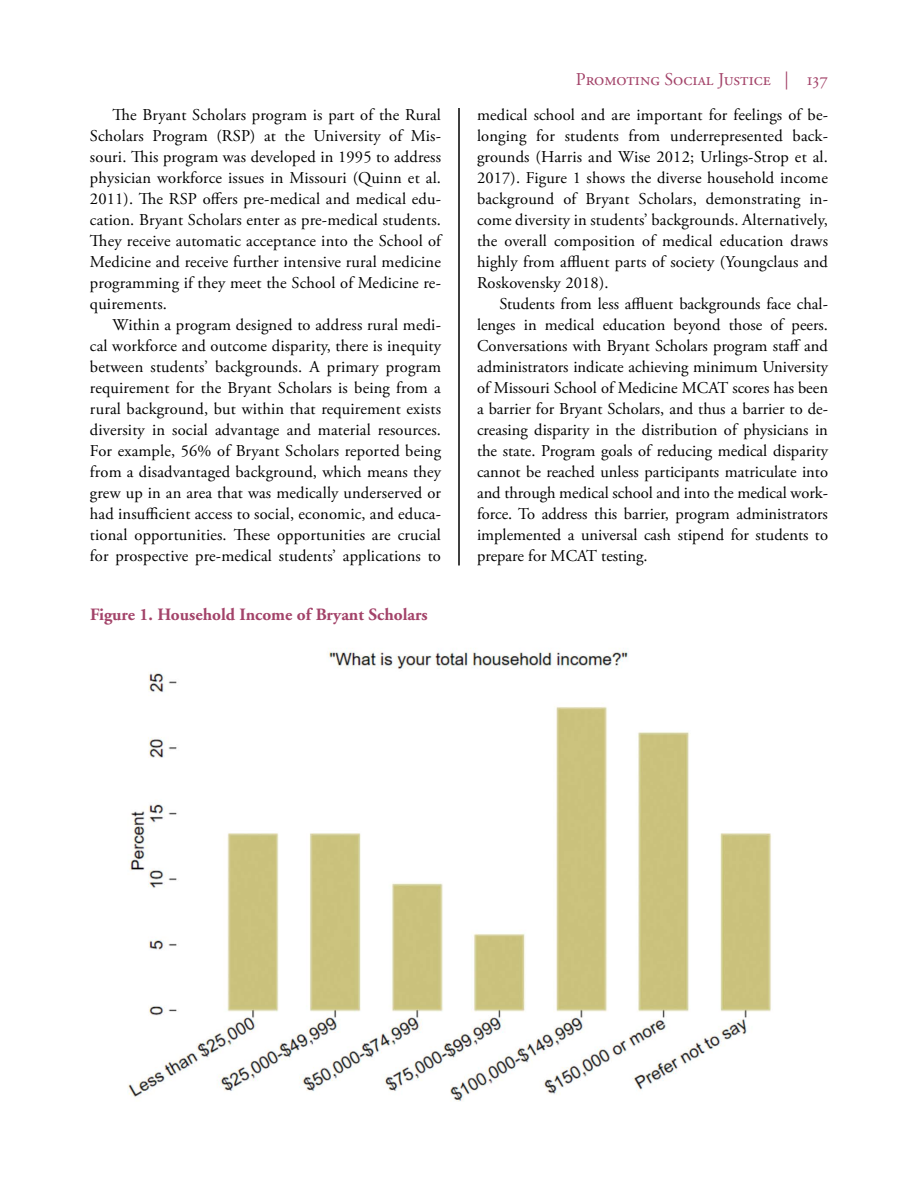
<style>
.page{position:relative;width:918px;height:1188px;background:#fff}
.page>*{position:absolute;margin:0;border:0;box-sizing:border-box;transform-origin:0 0}
.t1{font:18px "Adobe Garamond Regular SC";color:#a34369}
.t2{font:700 17.25px "Adobe Garamond";color:#a34369}
.t3{font:16.5px/21px "Adobe Garamond Pro";letter-spacing:.01em;color:#000;text-align:justify}
</style>
<div class="page">
<hr style="left:458px;top:108px;width:2px;height:458px;background:#000">
<img style="left:128px;top:648px;width:644px;height:454px">
<p class="t3" style="left:90px;top:105px;width:353px;text-indent:23px">The Bryant Scholars program is part of the Rural Scholars Program (RSP) at the University of Mis&shy;souri. This program was developed in 1995 to address physician workforce issues in Missouri (Quinn et al.<br>2011). The RSP offers pre-medical and medical edu&shy;cation. Bryant Scholars enter as pre-medical students.<br>They receive automatic acceptance into the School of Medicine and receive further intensive rural medicine programming if they meet the School of Medicine re&shy;quirements.</p>
<p class="t3" style="left:90px;top:315px;width:353px;text-indent:23px">Within a program designed to address rural medi&shy;cal workforce and outcome disparity, there is inequity between students’ backgrounds. A primary program requirement for the Bryant Scholars is being from a rural background, but within that requirement exists diversity in social advantage and material resources.<br>For example, 56% of Bryant Scholars reported being from a disadvantaged background, which means they grew up in an area that was medically underserved or had insufficient access to social, economic, and educa&shy;tional opportunities. These opportunities are crucial for prospective pre-medical students’ applications to</p>
<p class="t2" style="left:90px;top:605px;width:339px">Figure 1. Household Income of Bryant Scholars</p>
<p class="t1" style="left:576px;top:70px;width:254px">Promoting Social Justice | 137</p>
<p class="t3" style="left:477px;top:105px;width:353px">medical school and are important for feelings of be&shy;longing for students from underrepresented back&shy;grounds (Harris and Wise 2012; Urlings-Strop et al.<br>2017). Figure 1 shows the diverse household income background of Bryant Scholars, demonstrating in&shy;come diversity in students’ backgrounds. Alternatively, the overall composition of medical education draws highly from affluent parts of society (Youngclaus and Roskovensky 2018).</p>
<p class="t3" style="left:477px;top:294px;width:353px;text-indent:23px">Students from less affluent backgrounds face chal&shy;lenges in medical education beyond those of peers.<br>Conversations with Bryant Scholars program staff and administrators indicate achieving minimum University of Missouri School of Medicine MCAT scores has been a barrier for Bryant Scholars, and thus a barrier to de&shy;creasing disparity in the distribution of physicians in the state. Program goals of reducing medical disparity cannot be reached unless participants matriculate into and through medical school and into the medical work&shy;force. To address this barrier, program administrators implemented a universal cash stipend for students to prepare for MCAT testing.</p>
</div>
